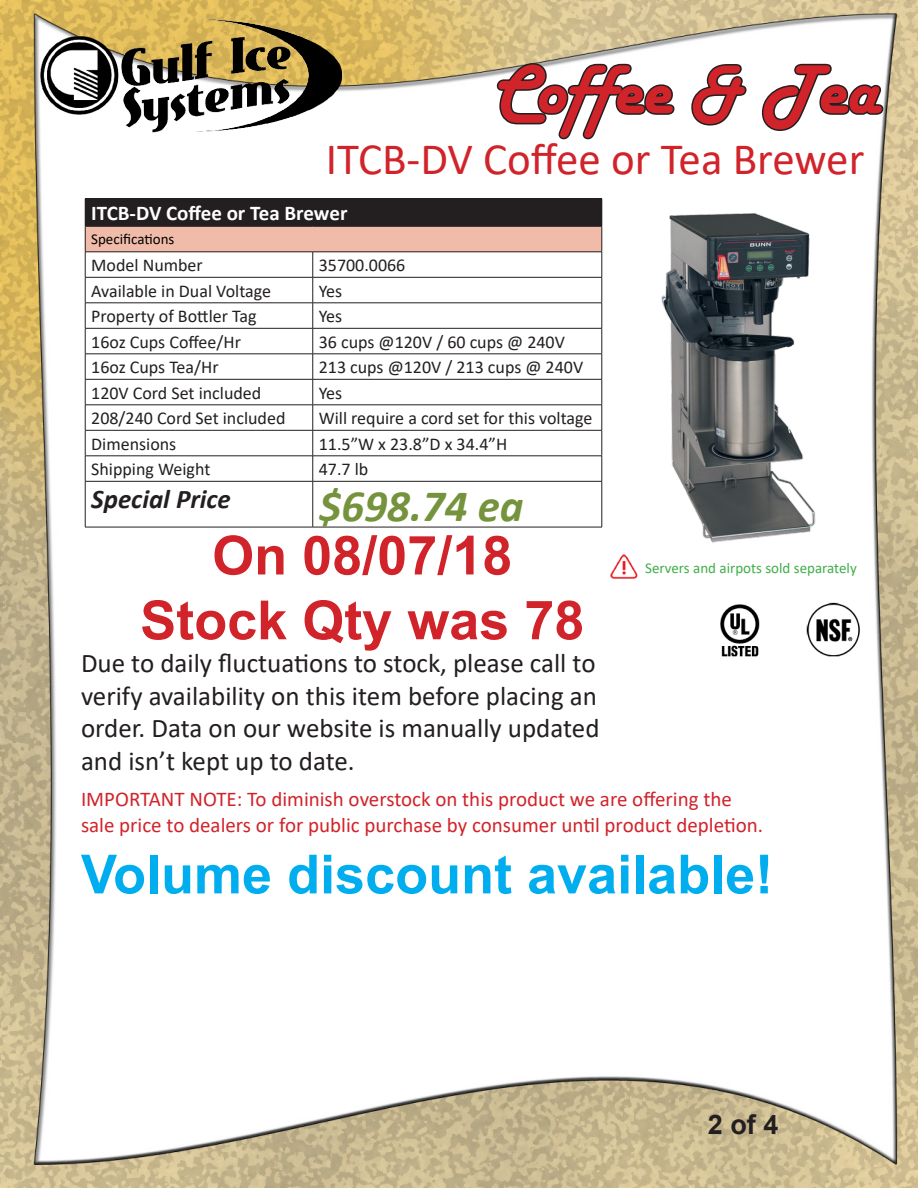
<style>
.page{position:relative;width:918px;height:1188px;background:#fff}
.page>*{position:absolute;margin:0;border:0;box-sizing:border-box;transform-origin:0 0}
.t1{font:72px "Harlow Solid";color:#d1232a}
.t2{font:700 54px "Arial";color:#00aeef}
.t3{font:700 54px/64.8px "Arial";color:#d1232a;text-align:center}
.t4{font:45px "Calibri";color:#d1232a}
.t5{font:italic 700 45px "Calibri";color:#74933c}
.t6{font:27px/32.4px "Calibri";color:#231f20}
.t7{font:italic 700 27px "Calibri";color:#231f20}
.t8{font:700 27px "Arial";color:#231f20}
.t9{font:21px/25.2px "Calibri";color:#d1232a}
.t10{font:700 21px "Calibri";color:#fff}
.t11{font:18px "Calibri";color:#231f20}
.t12{font:15px "Calibri";color:#40ae49}
.t13{font:15px "Calibri";color:#000}
</style>
<div class="page">
<img style="left:0;top:0;width:918px;height:1188px">
<div style="left:85px;top:199px;width:517px;height:27px;background:#231f20"></div>
<div style="left:85px;top:226px;width:517px;height:26px;background:#f0bca9"></div>
<hr style="left:85px;top:198px;width:228px;height:1px;background:#231f20">
<hr style="left:313px;top:198px;width:289px;height:1px;background:#231f20">
<hr style="left:85px;top:226px;width:228px;height:1px;background:#231f20">
<hr style="left:313px;top:226px;width:289px;height:1px;background:#231f20">
<hr style="left:85px;top:252px;width:228px;height:1px;background:#231f20">
<hr style="left:313px;top:252px;width:289px;height:1px;background:#231f20">
<hr style="left:85px;top:277px;width:228px;height:1px;background:#231f20">
<hr style="left:313px;top:277px;width:289px;height:1px;background:#231f20">
<hr style="left:85px;top:303px;width:228px;height:1px;background:#231f20">
<hr style="left:313px;top:303px;width:289px;height:1px;background:#231f20">
<hr style="left:85px;top:328px;width:228px;height:1px;background:#231f20">
<hr style="left:313px;top:328px;width:289px;height:1px;background:#231f20">
<hr style="left:85px;top:354px;width:228px;height:1px;background:#231f20">
<hr style="left:313px;top:354px;width:289px;height:1px;background:#231f20">
<hr style="left:85px;top:379px;width:228px;height:1px;background:#231f20">
<hr style="left:313px;top:379px;width:289px;height:1px;background:#231f20">
<hr style="left:85px;top:405px;width:228px;height:1px;background:#231f20">
<hr style="left:313px;top:405px;width:289px;height:1px;background:#231f20">
<hr style="left:85px;top:430px;width:228px;height:1px;background:#231f20">
<hr style="left:313px;top:430px;width:289px;height:1px;background:#231f20">
<hr style="left:85px;top:456px;width:228px;height:1px;background:#231f20">
<svg style="left:85px;top:226px;width:1px;height:255px"></svg>
<hr style="left:313px;top:456px;width:289px;height:1px;background:#231f20">
<svg style="left:313px;top:252px;width:1px;height:229px"></svg>
<svg style="left:602px;top:199px;width:1px;height:282px"></svg>
<hr style="left:85px;top:481px;width:228px;height:1px;background:#231f20">
<hr style="left:85px;top:482px;width:1px;height:45px;background:#231f20">
<hr style="left:313px;top:481px;width:289px;height:1px;background:#231f20">
<hr style="left:313px;top:482px;width:1px;height:45px;background:#231f20">
<hr style="left:602px;top:482px;width:1px;height:45px;background:#231f20">
<hr style="left:85px;top:527px;width:228px;height:1px;background:#231f20">
<hr style="left:313px;top:527px;width:289px;height:1px;background:#231f20">
<img style="left:708px;top:596px;width:156px;height:67px">
<img style="left:605px;top:553px;width:37px;height:27px">
<img style="left:37px;top:16px;width:310px;height:121px">
<svg style="left:495px;top:61px;width:182px;height:81px"></svg>
<svg style="left:690px;top:63px;width:59px;height:64px"></svg>
<svg style="left:760px;top:62px;width:126px;height:70px"></svg>
<img style="left:657px;top:211px;width:159px;height:332px">
<h1 class="t1" style="left:494px;top:50px;width:387px">Coffee &amp; Tea</h1>
<h3 class="t4" style="left:326px;top:128px;width:540px">ITCB-DV Coffee or Tea Brewer</h3>
<p class="t10" style="left:91px;top:198px;width:258px">ITCB-DV Coffee or Tea Brewer</p>
<p class="t13" style="left:91px;top:228px;width:85px">Specifications</p>
<p class="t11" style="left:91px;top:253px;width:113px">Model Number</p>
<p class="t11" style="left:319px;top:253px;width:88px">35700.0066</p>
<p class="t11" style="left:91px;top:278px;width:181px">Available in Dual Voltage</p>
<p class="t11" style="left:319px;top:278px;width:25px">Yes</p>
<p class="t11" style="left:91px;top:304px;width:167px">Property of Bottler Tag</p>
<p class="t11" style="left:319px;top:304px;width:25px">Yes</p>
<p class="t11" style="left:91px;top:329px;width:151px">16oz Cups Coffee/Hr</p>
<p class="t11" style="left:319px;top:329px;width:248px">36 cups @120V / 60 cups @ 240V</p>
<p class="t11" style="left:91px;top:355px;width:129px">16oz Cups Tea/Hr</p>
<p class="t11" style="left:319px;top:355px;width:266px">213 cups @120V / 213 cups @ 240V</p>
<p class="t11" style="left:91px;top:380px;width:172px">120V Cord Set included</p>
<p class="t11" style="left:319px;top:380px;width:25px">Yes</p>
<p class="t11" style="left:91px;top:406px;width:196px">208/240 Cord Set included</p>
<p class="t11" style="left:319px;top:406px;width:275px">Will require a cord set for this voltage</p>
<p class="t11" style="left:91px;top:431px;width:87px">Dimensions</p>
<p class="t11" style="left:319px;top:431px;width:190px">11.5”W x 23.8”D x 34.4”H</p>
<p class="t11" style="left:91px;top:457px;width:121px">Shipping Weight</p>
<p class="t11" style="left:319px;top:457px;width:51px">47.7 lb</p>
<h3 class="t7" style="left:91px;top:480px;width:141px">Special Price</h3>
<h3 class="t5" style="left:319px;top:474px;width:206px">$698.74 ea</h3>
<h2 class="t3" style="left:140px;top:524px;width:446px">On 08/07/18<br>Stock Qty was 78</h2>
<h3 class="t6" style="left:81px;top:647px;width:520px">Due to daily fluctuations to stock, please call to verify availability on this item before placing an order. Data on our website is manually updated and isn’t kept up to date.</h3>
<p class="t9" style="left:81px;top:786px;width:684px">IMPORTANT NOTE: To diminish overstock on this product we are offering the sale price to dealers or for public purchase by consumer until product depletion.</p>
<h2 class="t2" style="left:81px;top:836px;width:694px">Volume discount available!</h2>
<p class="t12" style="left:637px;top:558px;width:222px">! Servers and airpots sold separately</p>
<h3 class="t8" style="left:708px;top:1105px;width:72px">2 of 4</h3>
</div>
